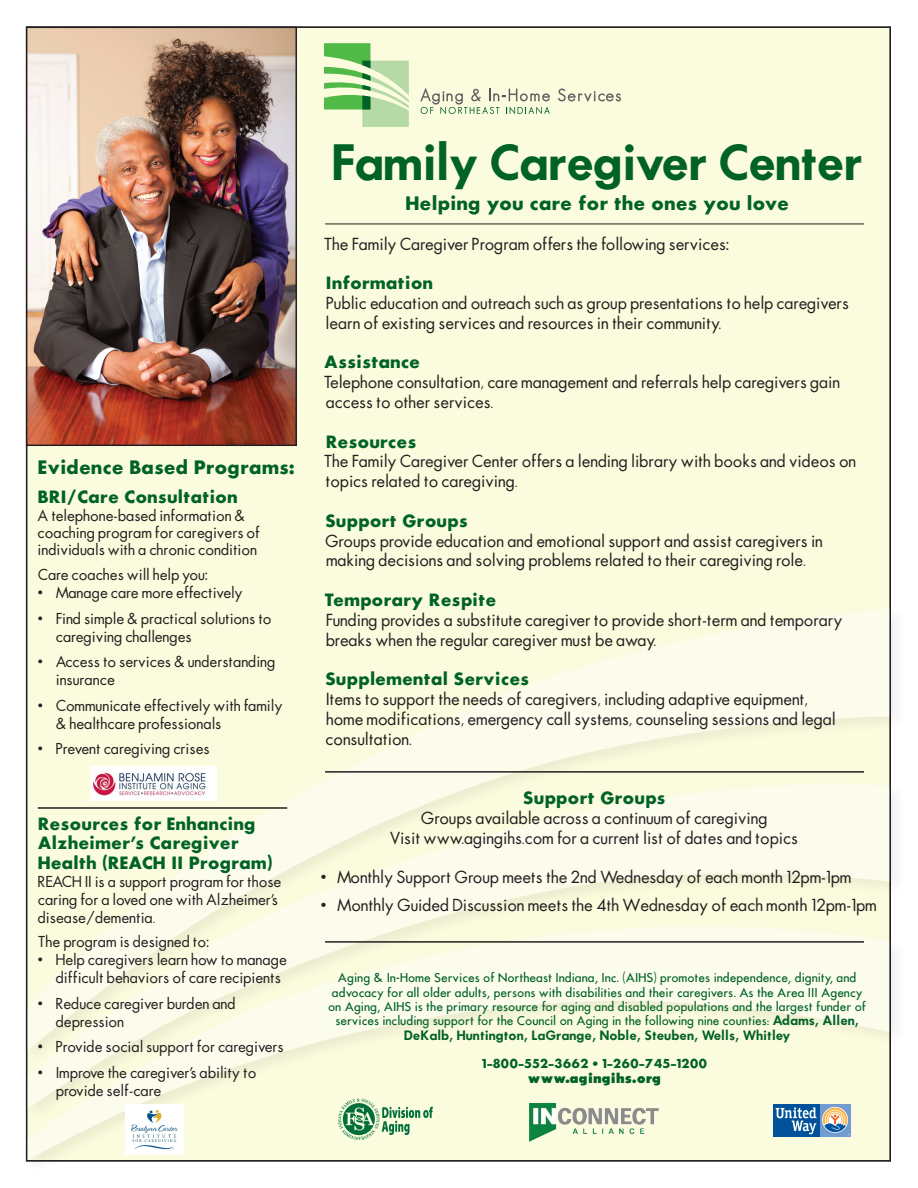
<style>
.page{position:relative;width:918px;height:1188px;background:#fff}
.page>*{position:absolute;margin:0;border:0;box-sizing:border-box;transform-origin:0 0}
.t1{font:600 45px "Futura";letter-spacing:-.03em;color:#016226}
.t2{font:700 18px "Futura";color:#016226}
.t3{font:16.5px/19.8px "Futura";color:#231f20}
.t4{font:700 16.5px/19.8px "Futura";color:#016226}
.t5{font:15px/18px "Futura";color:#231f20}
.t6{font:500 12px/14.4px "Futura";color:#016226;text-align:center}
.t7{font:700 12px "Futura";color:#016226}
.t8{font:800 12px "Futura";color:#016226}
.s1{font-weight:600}
</style>
<div class="page">
<div style="left:27px;top:27px;width:863px;height:1134px;background:#fbfbdd"></div>
<div style="left:21px;top:603px;width:888px;height:575px;background:#231f20;opacity:.15"></div>
<svg style="left:29px;top:608px;width:859px;height:158px"></svg>
<svg style="left:29px;top:766px;width:859px;height:134px;fill:#fcfced"></svg>
<svg style="left:29px;top:900px;width:859px;height:259px"></svg>
<img style="left:29px;top:30px;width:265px;height:413px">
<div style="left:26px;top:27px;width:271px;height:419px;border:2px solid #231f20"></div>
<svg style="left:558px;top:89px;width:63px;height:13px"></svg>
<svg style="left:420px;top:88px;width:130px;height:26px"></svg>
<svg style="left:324px;top:43px;width:85px;height:84px"></svg>
<hr style="left:325px;top:771px;width:539px;height:2px;background:#231f20">
<hr style="left:325px;top:941px;width:539px;height:2px;background:#231f20">
<hr style="left:325px;top:224px;width:539px;height:1px;background:#231f20">
<div style="left:819px;top:1104px;width:32px;height:32px;background:#729cd1"></div>
<svg style="left:822px;top:1107px;width:26px;height:26px"></svg>
<div style="left:773px;top:1104px;width:46px;height:32px;background:#01529a"></div>
<svg style="left:776px;top:1107px;width:41px;height:27px"></svg>
<svg style="left:823px;top:1108px;width:27px;height:27px"></svg>
<svg style="left:338px;top:1098px;width:95px;height:42px"></svg>
<hr style="left:38px;top:807px;width:249px;height:2px;background:#231f20">
<img style="left:530px;top:1103px;width:128px;height:38px">
<img style="left:90px;top:767px;width:127px;height:34px">
<img style="left:126px;top:1105px;width:58px;height:49px">
<p class="t2" style="left:38px;top:455px;width:259px">Evidence Based Programs:</p>
<p class="t4" style="left:38px;top:487px;width:202px">BRI/Care Consultation</p>
<p class="t5" style="left:38px;top:507px;width:224px;line-height:17.1px">A telephone-based information &amp; coaching program for caregivers of individuals with a chronic condition</p>
<p class="t5" style="left:38px;top:565px;width:172px">Care coaches will help you:</p>
<p class="t5" style="left:38px;top:583px;width:207px">• Manage care more effectively</p>
<p class="t5" style="left:56px;top:609px;width:217px;text-indent:-18px">• Find simple &amp; practical solutions to caregiving challenges</p>
<p class="t5" style="left:56px;top:652px;width:221px;text-indent:-18px">• Access to services &amp; understanding insurance</p>
<p class="t5" style="left:56px;top:696px;width:228px;text-indent:-18px">• Communicate effectively with family &amp; healthcare professionals</p>
<p class="t5" style="left:38px;top:740px;width:173px">• Prevent caregiving crises</p>
<p class="t4" style="left:38px;top:813px;width:236px">Resources for Enhancing<br>Alzheimer’s Caregiver<br>Health (REACH II Program)</p>
<p class="t5" style="left:38px;top:873px;width:245px">REACH II is a support program for those caring for a loved one with Alzheimer’s disease/dementia.</p>
<p class="t5" style="left:38px;top:933px;width:173px">The program is designed to:</p>
<p class="t5" style="left:56px;top:951px;width:233px;text-indent:-18px">• Help caregivers learn how to manage difficult behaviors of care recipients</p>
<p class="t5" style="left:56px;top:994px;width:181px;text-indent:-18px">• Reduce caregiver burden and depression</p>
<p class="t5" style="left:38px;top:1038px;width:248px">• Provide social support for caregivers</p>
<p class="t5" style="left:56px;top:1063px;width:202px;text-indent:-18px">• Improve the caregiver’s ability to provide self-care</p>
<h1 class="t1" style="left:331px;top:130px;width:534px">Family Caregiver Center</h1>
<p class="t2" style="left:405px;top:191px;width:385px">Helping you care for the ones you love</p>
<p class="t3" style="left:324px;top:234px;width:407px">The Family Caregiver Program offers the following services:</p>
<p class="t4" style="left:326px;top:273px;width:109px">Information</p>
<p class="t3" style="left:326px;top:293px;width:525px">Public education and outreach such as group presentations to help caregivers learn of existing services and resources in their community.</p>
<p class="t4" style="left:324px;top:352px;width:97px">Assistance</p>
<p class="t3" style="left:324px;top:372px;width:518px">Telephone consultation, care management and referrals help caregivers gain access to other services.</p>
<p class="t4" style="left:326px;top:431px;width:92px">Resources</p>
<p class="t3" style="left:324px;top:451px;width:534px">The Family Caregiver Center offers a lending library with books and videos on topics related to caregiving.</p>
<p class="t4" style="left:325px;top:510px;width:144px">Support Groups</p>
<p class="t3" style="left:325px;top:531px;width:499px">Groups provide education and emotional support and assist caregivers in making decisions and solving problems related to their caregiving role.</p>
<p class="t4" style="left:324px;top:590px;width:174px">Temporary Respite</p>
<p class="t3" style="left:326px;top:610px;width:518px">Funding provides a substitute caregiver to provide short-term and temporary breaks when the regular caregiver must be away.</p>
<p class="t4" style="left:325px;top:669px;width:206px">Supplemental Services</p>
<p class="t3" style="left:326px;top:689px;width:512px">Items to support the needs of caregivers, including adaptive equipment, home modifications, emergency call systems, counseling sessions and legal consultation.</p>
<p class="t4" style="left:523px;top:788px;width:144px">Support Groups</p>
<p class="t3" style="left:390px;top:808px;width:410px;text-align:center">Groups available across a continuum of caregiving<br>Visit www.agingihs.com for a current list of dates and topics</p>
<p class="t3" style="left:321px;top:867px;width:532px">• Monthly Support Group meets the 2nd Wednesday of each month 12pm-1pm</p>
<p class="t3" style="left:321px;top:895px;width:557px">• Monthly Guided Discussion meets the 4th Wednesday of each month 12pm-1pm</p>
<p class="t6" style="left:328px;top:971px;width:540px">Aging &amp; In-Home Services of Northeast Indiana, Inc. (AIHS) promotes independence, dignity, and advocacy for all older adults, persons with disabilities and their caregivers. As the Area III Agency on Aging, AIHS is the primary resource for aging and disabled populations and the largest funder of services including support for the Council on Aging in the following nine counties: <span class="s1">Adams, Allen, DeKalb, Huntington, LaGrange, Noble, Steuben, Wells, Whitley</span></p>
<p class="t7" style="left:482px;top:1055px;width:227px">1-800-552-3662 • 1-260-745-1200</p>
<p class="t8" style="left:528px;top:1069px;width:135px">www.agingihs.org</p>
</div>
